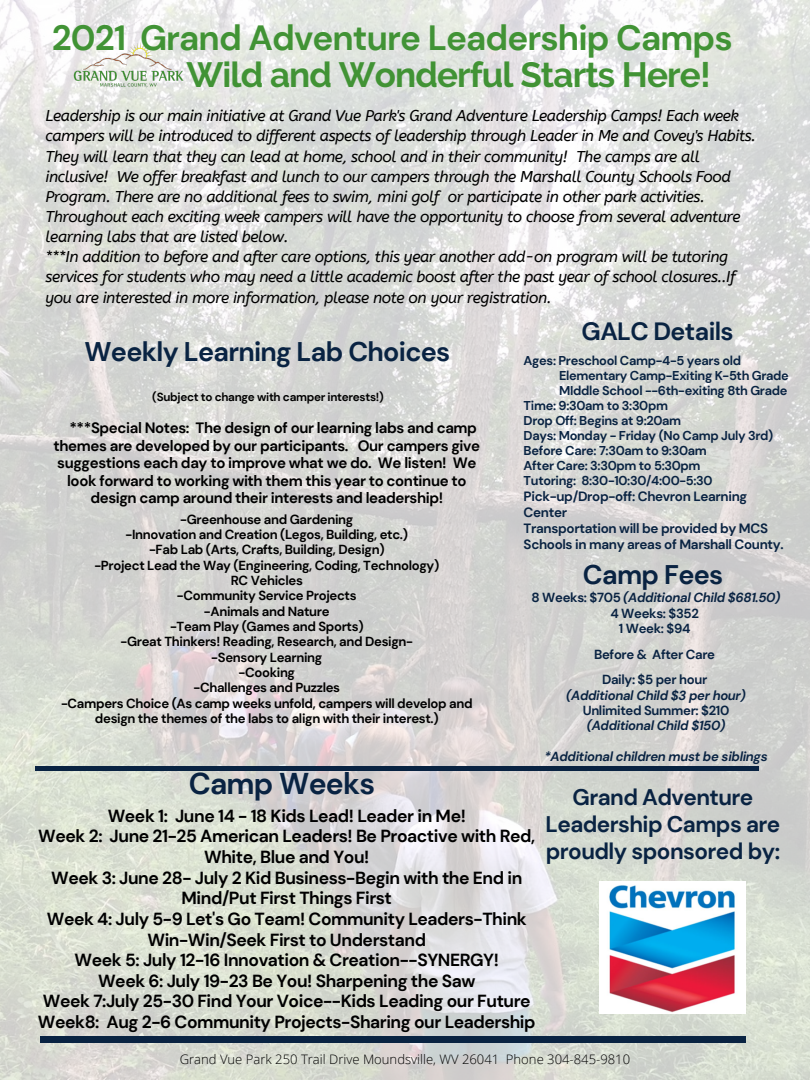
<style>
.page{position:relative;width:810px;height:1080px;background:#fff}
.page>*{position:absolute;margin:0;border:0;box-sizing:border-box;transform-origin:0 0}
.t1{font:700 35px "DM Sans";letter-spacing:-.025em;color:#419335}
.t2{font:700 35px "Raleway";letter-spacing:-.025em;color:#419335}
.t3{font:700 30px "DM Sans";letter-spacing:-.025em;color:#092342}
.t4{font:700 26.94px "DM Sans";letter-spacing:-.025em;color:#092342}
.t5{font:700 25px "DM Sans";letter-spacing:-.025em;color:#092342}
.t6{font:700 22.56px/26.9px "DM Sans";letter-spacing:-.025em;color:#092342;text-align:center}
.t7{font:700 17.5px/20.6px "DM Sans";letter-spacing:-.025em;color:#000;text-align:center}
.t8{font:italic 15.62px/20.1px "A Bee Zee";letter-spacing:-.025em;color:#000}
.t9{font:700 15px "DM Sans";letter-spacing:-.025em;color:#000}
.t10{font:700 13.44px/15.9px "DM Sans";letter-spacing:-.025em;color:#092342}
.t11{font:700 13.12px/15.3px "DM Sans";letter-spacing:-.025em;color:#000;text-align:center}
.t12{font:italic 700 13.12px "DM Sans";letter-spacing:-.025em;color:#092342}
.t13{font:700 13.12px "DM Sans";letter-spacing:-.025em;color:#092342}
.t14{font:300 13.06px "Open Sans";color:#000}
.t15{font:700 12.81px "DM Sans";letter-spacing:-.025em;color:#092342}
.t16{font:700 11.69px "DM Sans";letter-spacing:-.025em;color:#000}
.s1{font-style:normal}
</style>
<div class="page">
<img style="left:0;top:0;width:810px;height:1080px">
<img style="left:73px;top:41px;width:111px;height:49px">
<div style="left:36px;top:766px;width:723px;height:5px;background:#092342"></div>
<div style="left:40px;top:1037px;width:706px;height:6px;background:#092342"></div>
<img style="left:600px;top:882px;width:146px;height:131px">
<p class="t1" style="left:52px;top:16px;width:682px">2021 Grand Adventure Leadership Camps</p>
<p class="t2" style="left:187px;top:55px;width:526px">Wild and Wonderful Starts Here!</p>
<p class="t8" style="left:46px;top:106px;width:712px">Leadership is our main initiative at Grand Vue Park's Grand Adventure Leadership Camps! Each week campers will be introduced to different aspects of leadership through Leader in Me and Covey's Habits.<br>They will learn that they can lead at home, school and in their community! The camps are all inclusive! We offer breakfast and lunch to our campers through the Marshall County Schools Food Program. There are no additional fees to swim, mini golf or participate in other park activities.<br>Throughout each exciting week campers will have the opportunity to choose from several adventure learning labs that are listed below.</p>
<p class="t8" style="left:46px;top:247px;width:692px">***In addition to before and after care options, this year another add-on program will be tutoring services for students who may need a little academic boost after the past year of school closures..If you are interested in more information, please note on your registration.</p>
<p class="t5" style="left:582px;top:315px;width:154px">GALC Details</p>
<p class="t15" style="left:524px;top:352px;width:219px">Ages: Preschool Camp-4-5 years old</p>
<p class="t15" style="left:559px;top:367px;width:231px">Elementary Camp-Exiting K-5th Grade</p>
<p class="t15" style="left:559px;top:382px;width:230px">MIddle School --6th-exiting 8th Grade</p>
<p class="t15" style="left:524px;top:397px;width:146px">Time: 9:30am to 3:30pm</p>
<p class="t15" style="left:524px;top:412px;width:159px">Drop Off: Begins at 9:20am</p>
<p class="t15" style="left:524px;top:427px;width:251px">Days: Monday - Friday (No Camp July 3rd)</p>
<p class="t15" style="left:524px;top:442px;width:185px">Before Care: 7:30am to 9:30am</p>
<p class="t15" style="left:524px;top:458px;width:179px">After Care: 3:30pm to 5:30pm</p>
<p class="t15" style="left:524px;top:473px;width:191px">Tutoring: 8:30-10:30/4:00-5:30</p>
<p class="t10" style="left:524px;top:489px;width:225px">Pick-up/Drop-off: Chevron Learning<br>Center</p>
<p class="t10" style="left:524px;top:520px;width:262px">Transportation will be provided by MCS<br>Schools in many areas of Marshall County.</p>
<p class="t4" style="left:84px;top:335px;width:368px">Weekly Learning Lab Choices</p>
<p class="t16" style="left:152px;top:389px;width:233px">(Subject to change with camper interests!)</p>
<p class="t9" style="left:69px;top:418px;width:409px">***Special Notes: The design of our learning labs and camp</p>
<p class="t9" style="left:54px;top:436px;width:428px">themes are developed by our participants. Our campers give</p>
<p class="t9" style="left:57px;top:453px;width:421px">suggestions each day to improve what we do. We listen! We</p>
<p class="t9" style="left:67px;top:471px;width:401px">look forward to working with them this year to continue to</p>
<p class="t9" style="left:90px;top:488px;width:354px">design camp around their interests and leadership!</p>
<p class="t11" style="left:180px;top:511px;width:175px">-Greenhouse and Gardening</p>
<p class="t11" style="left:126px;top:527px;width:284px">-Innovation and Creation (Legos, Building, etc.)</p>
<p class="t11" style="left:149px;top:542px;width:237px">-Fab Lab (Arts, Crafts, Building, Design)</p>
<p class="t11" style="left:94px;top:557px;width:346px">-Project Lead the Way (Engineering, Coding, Technology)</p>
<p class="t11" style="left:231px;top:573px;width:74px">RC Vehicles</p>
<p class="t11" style="left:177px;top:588px;width:181px">-Community Service Projects</p>
<p class="t11" style="left:204px;top:603px;width:127px">-Animals and Nature</p>
<p class="t11" style="left:170px;top:619px;width:195px">-Team Play (Games and Sports)</p>
<p class="t11" style="left:121px;top:634px;width:294px">-Great Thinkers! Reading, Research, and Design-</p>
<p class="t11" style="left:211px;top:649px;width:113px">-Sensory Learning</p>
<p class="t11" style="left:239px;top:665px;width:58px">-Cooking</p>
<p class="t11" style="left:193px;top:680px;width:148px">-Challenges and Puzzles</p>
<p class="t11" style="left:61px;top:696px;width:413px">-Campers Choice (As camp weeks unfold, campers will develop and design the themes of the labs to align with their interest.)</p>
<p class="t4" style="left:583px;top:557px;width:142px">Camp Fees</p>
<p class="t12" style="left:532px;top:589px;width:250px"><span class="s1">8 Weeks: $705</span> (Additional Child $681.50)</p>
<p class="t13" style="left:610px;top:605px;width:90px">4 Weeks: $352</p>
<p class="t13" style="left:619px;top:620px;width:73px">1 Week: $94</p>
<p class="t13" style="left:594px;top:646px;width:122px">Before &amp; After Care</p>
<p class="t13" style="left:602px;top:671px;width:107px">Daily: $5 per hour</p>
<p class="t12" style="left:566px;top:687px;width:181px">(Additional Child $3 per hour)</p>
<p class="t13" style="left:583px;top:702px;width:148px">Unlimited Summer: $210</p>
<p class="t12" style="left:587px;top:717px;width:140px">(Additional Child $150)</p>
<p class="t12" style="left:544px;top:748px;width:225px">*Additional children must be siblings</p>
<p class="t6" style="left:546px;top:784px;width:236px">Grand Adventure<br>Leadership Camps are proudly sponsored by:</p>
<p class="t3" style="left:189px;top:764px;width:188px">Camp Weeks</p>
<p class="t7" style="left:108px;top:805px;width:360px">Week 1: June 14 - 18 Kids Lead! Leader in Me!</p>
<p class="t7" style="left:38px;top:826px;width:499px">Week 2: June 21-25 American Leaders! Be Proactive with Red,<br>White, Blue and You!</p>
<p class="t7" style="left:51px;top:867px;width:473px">Week 3: June 28- July 2 Kid Business-Begin with the End in<br>Mind/Put First Things First</p>
<p class="t7" style="left:47px;top:909px;width:482px">Week 4: July 5-9 Let's Go Team! Community Leaders-Think<br>Win-Win/Seek First to Understand</p>
<p class="t7" style="left:75px;top:950px;width:426px">Week 5: July 12-16 Innovation &amp; Creation--SYNERGY!</p>
<p class="t7" style="left:98px;top:970px;width:379px">Week 6: July 19-23 Be You! Sharpening the Saw</p>
<p class="t7" style="left:43px;top:991px;width:489px">Week 7:July 25-30 Find Your Voice--Kids Leading our Future</p>
<p class="t7" style="left:38px;top:1012px;width:499px">Week8: Aug 2-6 Community Projects-Sharing our Leadership</p>
<p class="t14" style="left:180px;top:1050px;width:452px">Grand Vue Park 250 Trail Drive Moundsville, WV 26041 Phone 304-845-9810</p>
</div>
